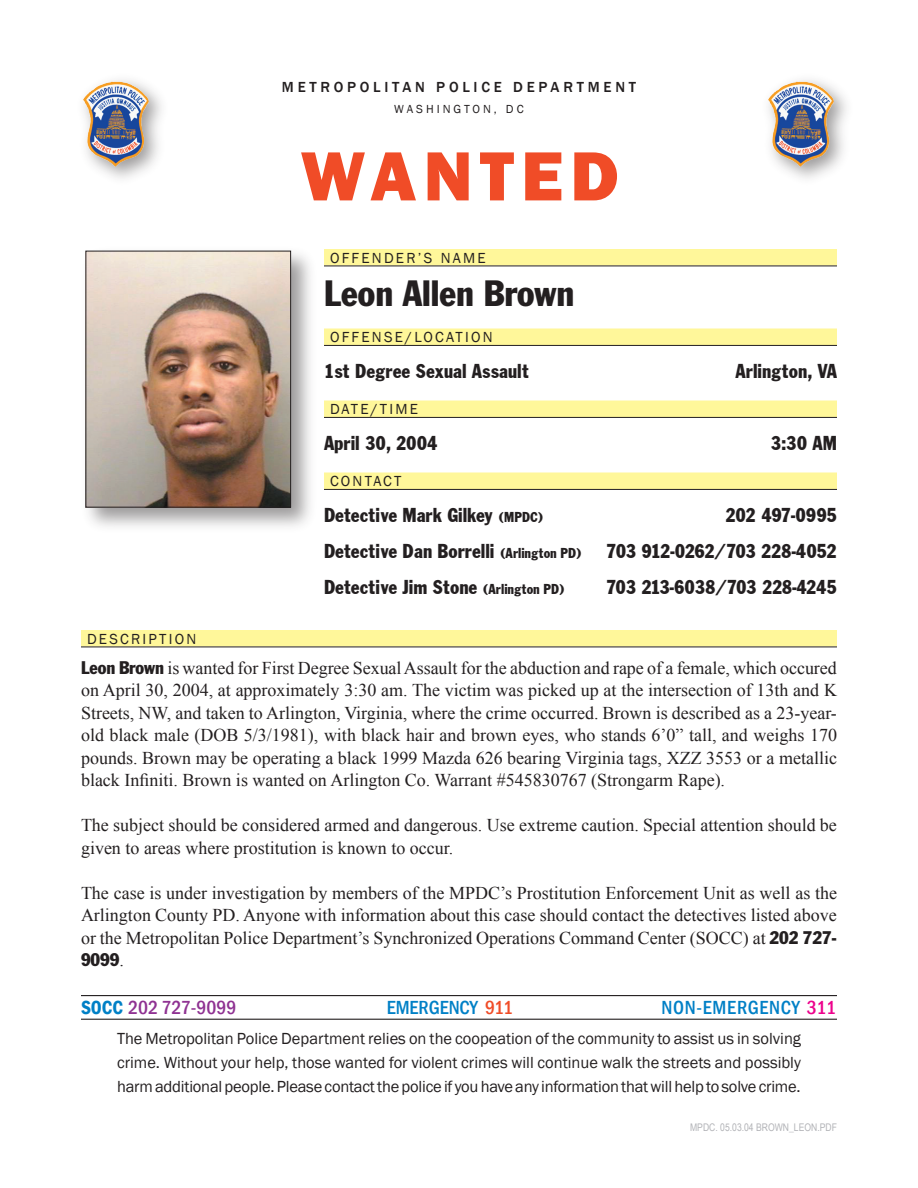
<style>
.page{position:relative;width:918px;height:1188px;background:#fff}
.page>*{position:absolute;margin:0;border:0;box-sizing:border-box;transform-origin:0 0}
.t1{font:800 72px "Franklin Gothic";letter-spacing:.1em;color:#f04c27}
.name_location_data{font:condensed 36px "Franklin Gothic";color:#231f20}
.other_details{font:21px "Franklin Cond Gothic";color:#231f20}
.other_details-2{font:21px "Franklin Cond Gothic";letter-spacing:-.02em;color:#231f20}
.body{font:500 condensed 19.5px "Franklin Gothic";letter-spacing:.035em;color:#0080c6}
.body-2{font:500 condensed 19.5px "Franklin Gothic";color:#8f3292}
.body-3{font:500 condensed 19.5px "Franklin Gothic";color:#0080c6}
.body-4{font:18px/22.5px "Times New Roman";color:#231f20;text-align:justify}
.reward_disclosure{font:16.5px/24px "Franklin Gothic";letter-spacing:-.015em;color:#231f20;text-align:justify}
.detail_section{font:15px "Franklin Gothic";letter-spacing:.15em;color:#231f20}
.t2{font:500 15px "Franklin Gothic";letter-spacing:.25em;color:#231f20}
.t3{font:12px "Franklin Gothic";letter-spacing:.25em;color:#231f20}
.body-5{font:10.5px "Arial Narrow";color:#b2b3b7}
.s1{font-size:15px}
.s2{font-family:"Franklin Gothic";font-stretch:condensed}
.s3{font-weight:600;color:#0080c6}
.s4{color:#f04c27}
.s5{color:#ed028c}
</style>
<div class="page">
<div style="left:73px;top:72px;width:99px;height:117px;background:#231f20;opacity:.45"></div>
<img style="left:83px;top:82px;width:67px;height:85px">
<div style="left:758px;top:72px;width:99px;height:117px;background:#231f20;opacity:.45"></div>
<img style="left:768px;top:82px;width:67px;height:85px">
<div style="left:81px;top:630px;width:756px;height:17px;background:#fff79a"></div>
<hr style="left:81px;top:647px;width:756px;height:1px;background:#231f20">
<div style="left:324px;top:249px;width:513px;height:17px;background:#fff79a"></div>
<hr style="left:324px;top:266px;width:513px;height:1px;background:#231f20">
<div style="left:324px;top:329px;width:513px;height:16px;background:#fff79a"></div>
<hr style="left:324px;top:345px;width:513px;height:1px;background:#231f20">
<div style="left:324px;top:400px;width:513px;height:17px;background:#fff79a"></div>
<hr style="left:324px;top:417px;width:513px;height:1px;background:#231f20">
<div style="left:324px;top:472px;width:513px;height:17px;background:#fff79a"></div>
<hr style="left:324px;top:489px;width:513px;height:1px;background:#231f20">
<div style="left:78px;top:243px;width:242px;height:293px;background:#231f20;opacity:.45"></div>
<img style="left:88px;top:253px;width:201px;height:253px">
<div style="left:86px;top:251px;width:205px;height:257px;border:1px solid #231f20"></div>
<hr style="left:81px;top:995px;width:756px;height:1px;background:#231f20">
<hr style="left:81px;top:1019px;width:756px;height:1px;background:#231f20">
<p class="t2" style="left:282px;top:77px;width:356px">METROPOLITAN POLICE DEPARTMENT</p>
<p class="t3" style="left:394px;top:102px;width:131px">WASHINGTON, DC</p>
<p class="t1" style="left:301px;top:130px;width:320px">WANTED</p>
<p class="detail_section" style="left:330px;top:248px;width:157px">OFFENDER’S NAME</p>
<p class="name_location_data" style="left:324px;top:271px;width:252px">Leon Allen Brown</p>
<p class="detail_section" style="left:330px;top:328px;width:164px">OFFENSE/LOCATION</p>
<p class="other_details" style="left:324px;top:359px;width:207px">1st Degree Sexual Assault</p>
<p class="other_details" style="left:736px;top:359px;width:103px">Arlington, VA</p>
<p class="detail_section" style="left:330px;top:400px;width:90px">DATE/TIME</p>
<p class="other_details" style="left:324px;top:431px;width:115px">April 30, 2004</p>
<p class="other_details" style="left:771px;top:431px;width:68px">3:30 AM</p>
<p class="detail_section" style="left:330px;top:472px;width:73px">CONTACT</p>
<p class="other_details" style="left:324px;top:503px;width:221px">Detective Mark Gilkey <span class="s1">(MPDC)</span></p>
<p class="other_details-2" style="left:726px;top:503px;width:113px">202 497-0995</p>
<p class="other_details" style="left:324px;top:539px;width:514px">Detective Dan Borrelli <span class="s1">(Arlington PD)</span> 703 912-0262/703 228-4052</p>
<p class="other_details" style="left:324px;top:575px;width:243px">Detective Jim Stone <span class="s1">(Arlington PD)</span></p>
<p class="other_details-2" style="left:606px;top:575px;width:232px">703 213-6038/703 228-4245</p>
<p class="detail_section" style="left:87px;top:629px;width:111px">DESCRIPTION</p>
<p class="body-4" style="left:81px;top:656px;width:758px"><span class="s2">Leon Brown</span> is wanted for First Degree Sexual Assault for the abduction and rape of a female, which occured on April 30, 2004, at approximately 3:30 am. The victim was picked up at the intersection of 13th and K Streets, NW, and taken to Arlington, Virginia, where the crime occurred. Brown is described as a 23-year&shy;old black male (DOB 5/3/1981), with black hair and brown eyes, who stands 6’0” tall, and weighs 170 pounds. Brown may be operating a black 1999 Mazda 626 bearing Virginia tags, XZZ 3553 or a metallic black Infiniti. Brown is wanted on Arlington Co. Warrant #545830767 (Strongarm Rape).</p>
<p class="body-4" style="left:81px;top:813px;width:757px">The subject should be considered armed and dangerous. Use extreme caution. Special attention should be given to areas where prostitution is known to occur.</p>
<p class="body-4" style="left:81px;top:881px;width:758px">The case is under investigation by members of the MPDC’s Prostitution Enforcement Unit as well as the Arlington County PD. Anyone with information about this case should contact the detectives listed above or the Metropolitan Police Department’s Synchronized Operations Command Center (SOCC) at <span class="s2">202 727- 9099</span>.</p>
<p class="body-2" style="left:81px;top:995px;width:157px"><span class="s3">SOCC</span> 202 727-9099</p>
<p class="body-3" style="left:387px;top:995px;width:128px">EMERGENCY <span class="s4">911</span></p>
<p class="body" style="left:662px;top:995px;width:176px">NON-EMERGENCY <span class="s5">311</span></p>
<p class="reward_disclosure" style="left:117px;top:1027px;width:686px">The Metropolitan Police Department relies on the coopeation of the community to assist us in solving crime. Without your help, those wanted for violent crimes will continue walk the streets and possibly harm additional people. Please contact the police if you have any information that will help to solve crime.</p>
<p class="body-5" style="left:690px;top:1120px;width:148px">MPDC. 05.03.04 BROWN_LEON.PDF</p>
</div>
